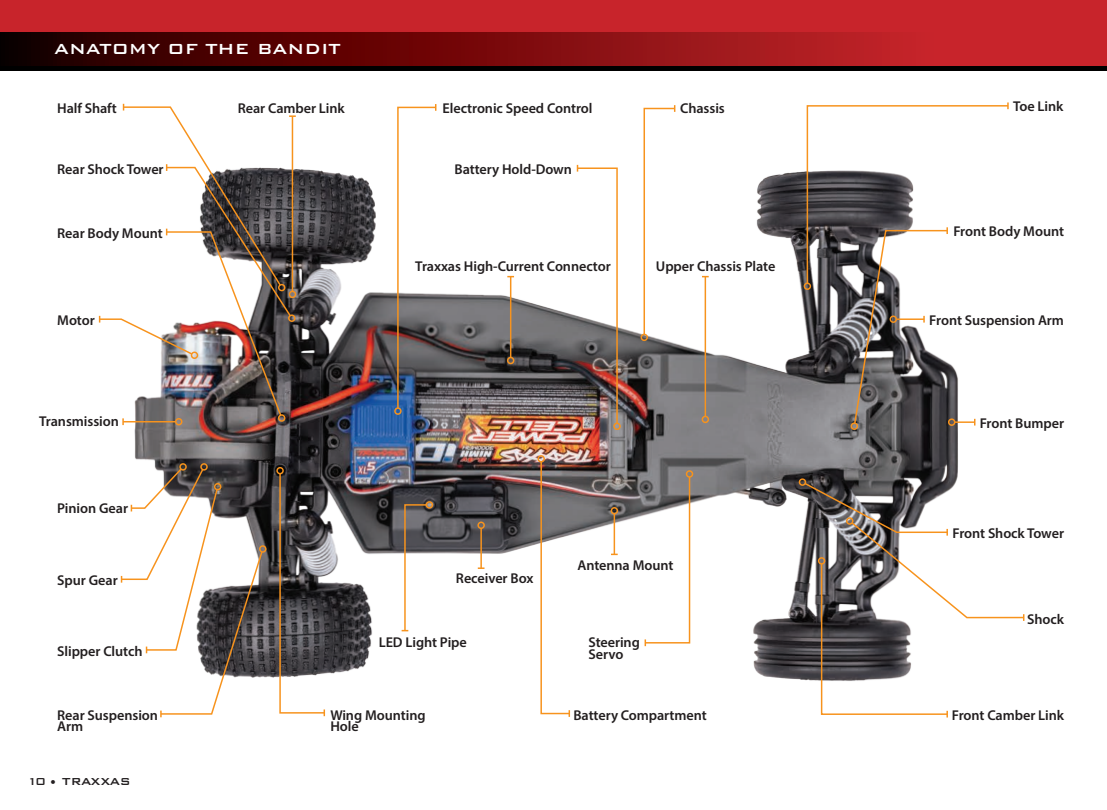
<style>
.page{position:relative;width:1107px;height:810px;background:#fff}
.page>*{position:absolute;margin:0;border:0;box-sizing:border-box;transform-origin:0 0}
.t1{font:500 19.5px "Bank Gothic BT";color:#fff}
.t2{font:600 14.25px/12px "Myriad Pro";letter-spacing:-.005em;color:#231f20}
.t3{font:500 13.5px "Bank Gothic BT";letter-spacing:-.02em;color:#231f20}
</style>
<div class="page">
<img style="left:43px;top:70px;width:1039px;height:648px">
<div style="left:0;top:0;width:1107px;height:70px;background:#000"></div>
<div style="left:0;top:0;width:1107px;height:51px;background:#c8242b"></div>
<svg style="left:0;top:32px;width:1107px;height:34px;background:#7f0f12"></svg>
<hr style="left:955px;top:421px;width:20px;height:2px;background:#f7931d">
<svg style="left:974px;top:419px;width:2px;height:7px"></svg>
<div style="left:948px;top:418px;width:7px;height:8px;border:1px solid #f7931d;border-radius:50%"></div>
<svg style="left:279px;top:472px;width:47px;height:244px"></svg>
<div style="left:276px;top:467px;width:8px;height:7px;border:1px solid #f7931d;border-radius:50%"></div>
<svg style="left:806px;top:104px;width:203px;height:181px"></svg>
<svg style="left:1007px;top:102px;width:2px;height:7px"></svg>
<div style="left:804px;top:283px;width:7px;height:7px;border:1px solid #f7931d;border-radius:50%"></div>
<svg style="left:803px;top:482px;width:222px;height:236px"></svg>
<div style="left:799px;top:478px;width:7px;height:8px;border:1px solid #f7931d;border-radius:50%"></div>
<div style="left:851px;top:422px;width:7px;height:8px;border:1px solid #f7931d;border-radius:50%"></div>
<svg style="left:853px;top:227px;width:96px;height:198px"></svg>
<div style="left:394px;top:407px;width:8px;height:8px;border:1px solid #f7931d;border-radius:50%"></div>
<svg style="left:396px;top:104px;width:41px;height:306px"></svg>
<div style="left:613px;top:423px;width:8px;height:7px;border:1px solid #f7931d;border-radius:50%"></div>
<img style="left:576px;top:165px;width:43px;height:260px">
<div style="left:641px;top:334px;width:7px;height:7px;border:1px solid #f7931d;border-radius:50%"></div>
<svg style="left:643px;top:105px;width:33px;height:231px"></svg>
<div style="left:537px;top:455px;width:8px;height:8px;border:1px solid #f7931d;border-radius:50%"></div>
<svg style="left:540px;top:460px;width:31px;height:257px"></svg>
<div style="left:179px;top:463px;width:8px;height:8px;border:1px solid #f7931d;border-radius:50%"></div>
<div style="left:259px;top:545px;width:8px;height:8px;border:1px solid #f7931d;border-radius:50%"></div>
<div style="left:200px;top:463px;width:8px;height:8px;border:1px solid #f7931d;border-radius:50%"></div>
<svg style="left:120px;top:467px;width:144px;height:250px"></svg>
<hr style="left:614px;top:514px;width:1px;height:40px;background:#f7931d">
<div style="left:611px;top:507px;width:7px;height:7px;border:1px solid #f7931d;border-radius:50%"></div>
<div style="left:426px;top:501px;width:7px;height:8px;border:1px solid #f7931d;border-radius:50%"></div>
<svg style="left:402px;top:503px;width:26px;height:129px"></svg>
<hr style="left:480px;top:528px;width:2px;height:40px;background:#f7931d">
<div style="left:477px;top:522px;width:8px;height:7px;border:1px solid #f7931d;border-radius:50%"></div>
<svg style="left:478px;top:567px;width:7px;height:2px"></svg>
<hr style="left:510px;top:277px;width:1px;height:81px;background:#f7931d">
<div style="left:507px;top:357px;width:7px;height:7px;border:1px solid #f7931d;border-radius:50%"></div>
<div style="left:686px;top:470px;width:7px;height:8px;border:1px solid #f7931d;border-radius:50%"></div>
<svg style="left:644px;top:475px;width:47px;height:171px"></svg>
<hr style="left:705px;top:277px;width:1px;height:139px;background:#f7931d">
<div style="left:702px;top:416px;width:7px;height:7px;border:1px solid #f7931d;border-radius:50%"></div>
<svg style="left:98px;top:104px;width:198px;height:321px"></svg>
<p class="t1" style="left:54px;top:38px;width:288px">ANATOMY OF THE BANDIT</p>
<p class="t2" style="left:57px;top:102px;width:61px">Half Shaft</p>
<p class="t2" style="left:57px;top:163px;width:108px">Rear Shock Tower</p>
<p class="t2" style="left:57px;top:227px;width:107px">Rear Body Mount</p>
<p class="t2" style="left:57px;top:314px;width:39px">Motor</p>
<p class="t2" style="left:238px;top:102px;width:109px">Rear Camber Link</p>
<p class="t2" style="left:443px;top:102px;width:152px">Electronic Speed Control</p>
<p class="t2" style="left:455px;top:163px;width:119px">Battery Hold-Down</p>
<p class="t2" style="left:415px;top:260px;width:197px">Traxxas High-Current Connector</p>
<p class="t2" style="left:680px;top:102px;width:46px">Chassis</p>
<p class="t2" style="left:656px;top:260px;width:121px">Upper Chassis Plate</p>
<p class="t2" style="left:39px;top:415px;width:81px">Transmission</p>
<p class="t2" style="left:57px;top:502px;width:72px">Pinion Gear</p>
<p class="t2" style="left:57px;top:574px;width:62px">Spur Gear</p>
<p class="t2" style="left:57px;top:645px;width:87px">Slipper Clutch</p>
<p class="t2" style="left:456px;top:572px;width:79px">Receiver Box</p>
<p class="t2" style="left:379px;top:636px;width:90px">LED Light Pipe</p>
<p class="t2" style="left:577px;top:559px;width:98px">Antenna Mount</p>
<p class="t2" style="left:588px;top:636px;width:53px">Steering<br>Servo</p>
<p class="t2" style="left:57px;top:708px;width:102px">Rear Suspension<br>Arm</p>
<p class="t2" style="left:330px;top:708px;width:97px">Wing Mounting<br>Hole</p>
<p class="t3" style="left:27px;top:774px;width:105px">10 • TRAXXAS</p>
<p class="t2" style="left:573px;top:708px;width:135px">Battery Compartment</p>
<p class="t2" style="left:1013px;top:100px;width:52px">Toe Link</p>
<p class="t2" style="left:953px;top:225px;width:112px">Front Body Mount</p>
<p class="t2" style="left:929px;top:314px;width:136px">Front Suspension Arm</p>
<p class="t2" style="left:980px;top:416px;width:86px">Front Bumper</p>
<p class="t2" style="left:952px;top:527px;width:113px">Front Shock Tower</p>
<p class="t2" style="left:1027px;top:613px;width:38px">Shock</p>
<p class="t2" style="left:952px;top:708px;width:114px">Front Camber Link</p>
</div>
